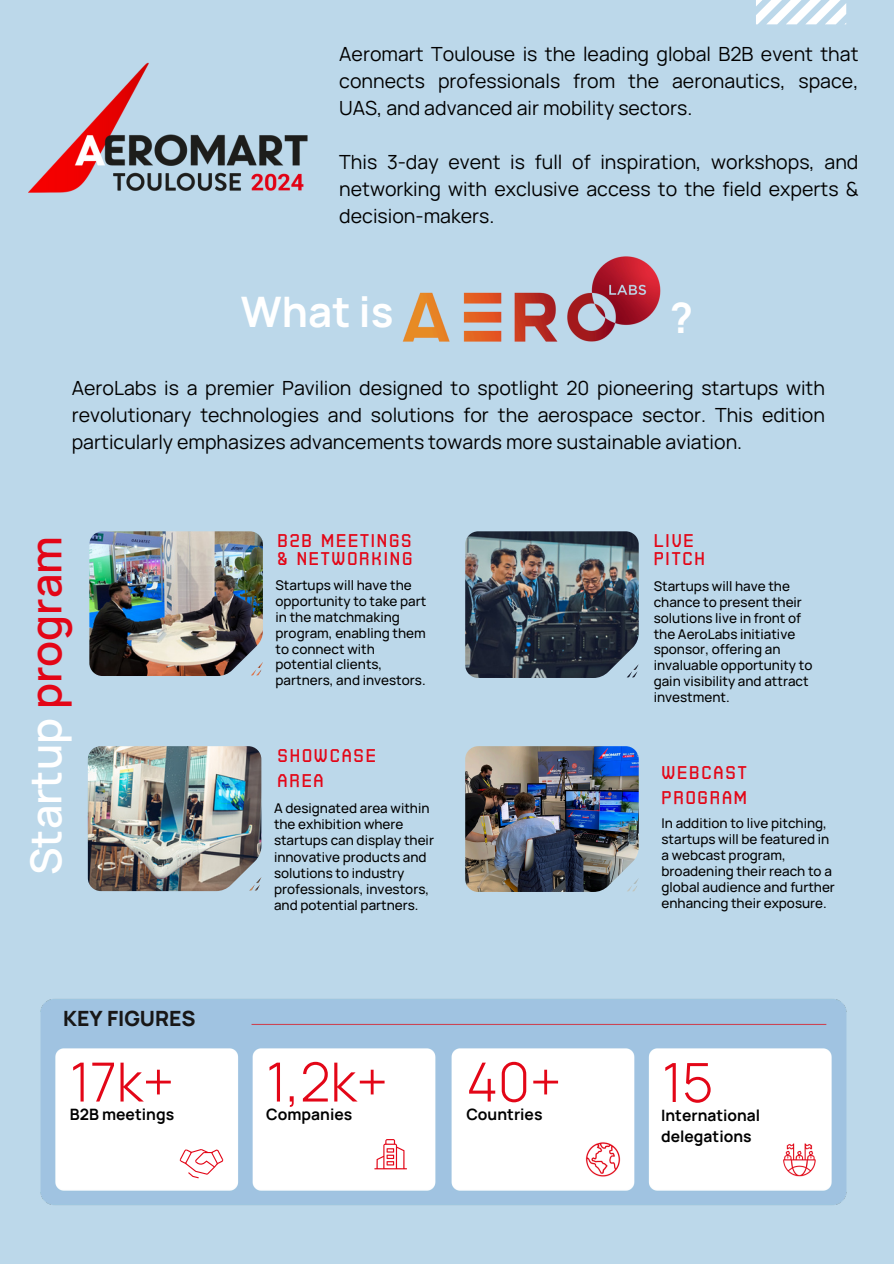
<style>
.page{position:relative;width:894px;height:1264px;background:#fff}
.page>*{position:absolute;margin:0;border:0;box-sizing:border-box;transform-origin:0 0}
.t1{font:300 54px "Manrope";color:#e30617}
.t2{font:600 42.75px "Manrope";color:#fff}
.t3{font:700 42px "Manrope";color:#fff}
.t4{font:800 21px "Manrope";color:#181717}
.t5{font:19.5px/27px "Manrope";color:#010101;text-align:justify}
.t6{font:18.3px/17.9px "Moldiv";letter-spacing:.1em;color:#e30617}
.t7{font:700 15.6px/21.3px "Manrope";color:#010101}
.t8{font:500 13.5px/15.8px "Manrope";color:#010101}
.s1{color:#e30617}
</style>
<div class="page">
<div style="left:0;top:0;width:893px;height:1263px;background:#bcd8ea"></div>
<img style="left:89px;top:531px;width:174px;height:145px">
<img style="left:465px;top:531px;width:173px;height:147px">
<img style="left:88px;top:746px;width:173px;height:145px">
<img style="left:465px;top:746px;width:173px;height:145px">
<img style="left:40px;top:999px;width:807px;height:206px">
<svg style="left:179px;top:1148px;width:44px;height:30px"></svg>
<svg style="left:374px;top:1138px;width:33px;height:31px"></svg>
<svg style="left:756px;top:0;width:90px;height:24px"></svg>
<img style="left:29px;top:62px;width:279px;height:131px">
<img style="left:402px;top:256px;width:259px;height:86px">
<h4 class="t5" style="left:339px;top:40px;width:520px">Aeromart Toulouse is the leading global B2B event that connects professionals from the aeronautics, space, UAS, and advanced air mobility sectors.</h4>
<p class="t5" style="left:339px;top:148px;width:520px">This 3-day event is full of inspiration, workshops, and networking with exclusive access to the field experts &amp; decision-makers.</p>
<h6 class="t3" style="left:241px;top:282px;width:154px">What is</h6>
<h6 class="t3" style="left:669px;top:288px;width:25px">?</h6>
<p class="t5" style="left:72px;top:374px;width:754px">AeroLabs is a premier Pavilion designed to spotlight 20 pioneering startups with revolutionary technologies and solutions for the aerospace sector. This edition particularly emphasizes advancements towards more sustainable aviation.</p>
<h6 class="t2" style="left:16px;top:875px;width:340px;rotate:-90deg">Startup <span class="s1">program</span></h6>
<p class="t4" style="left:63px;top:1003px;width:134px">KEY FIGURES</p>
<p class="t1" style="left:70px;top:1043px;width:105px">17k+</p>
<p class="t7" style="left:70px;top:1102px;width:106px">B2B meetings</p>
<h3 class="t6" style="left:277px;top:532px;width:136px">B2B MEETINGS &amp; NETWORKING</h3>
<p class="t8" style="left:275px;top:577px;width:152px">Startups will have the opportunity to take part in the matchmaking program, enabling them to connect with potential clients, partners, and investors.</p>
<h3 class="t6" style="left:277px;top:744px;width:100px;line-height:24.8px">SHOWCASE<br>AREA</h3>
<h1 class="t8" style="left:274px;top:800px;width:161px">A designated area within the exhibition where startups can display their innovative products and solutions to industry professionals, investors, and potential partners.</h1>
<h4 class="t1" style="left:266px;top:1043px;width:123px">1,2k+</h4>
<h4 class="t7" style="left:266px;top:1102px;width:87px">Companies</h4>
<p class="t1" style="left:466px;top:1043px;width:96px">40+</p>
<p class="t7" style="left:466px;top:1102px;width:78px">Countries</p>
<p class="t6" style="left:653px;top:532px;width:53px">LIVE<br>PITCH</p>
<h1 class="t8" style="left:653px;top:578px;width:160px">Startups will have the chance to present their solutions live in front of the AeroLabs initiative sponsor, offering an invaluable opportunity to gain visibility and attract investment.</h1>
<p class="t6" style="left:661px;top:761px;width:87px;line-height:24.8px">WEBCAST<br>PROGRAM</p>
<h4 class="t8" style="left:661px;top:814px;width:175px">In addition to live pitching, startups will be featured in a webcast program, broadening their reach to a global audience and further enhancing their exposure.</h4>
<p class="t1" style="left:662px;top:1044px;width:53px">15</p>
<h5 class="t7" style="left:661px;top:1104px;width:101px">International delegations</h5>
</div>
